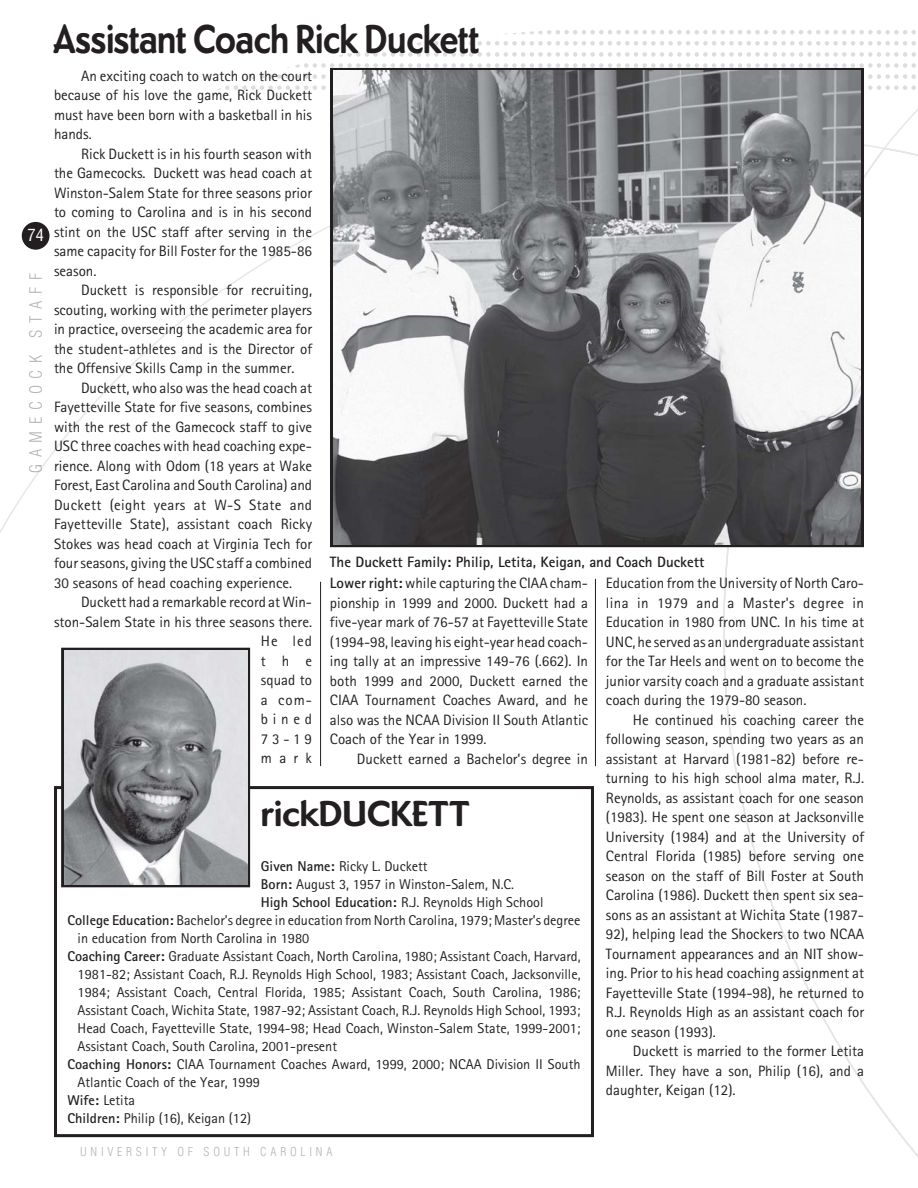
<style>
.page{position:relative;width:918px;height:1188px;background:#fff}
.page>*{position:absolute;margin:0;border:0;box-sizing:border-box;transform-origin:0 0}
.t1{font:700 42px "Dundee";color:#231f20;scale:.85 1}
.t2{font:700 37.5px "Dundee";color:#231f20}
.t3{font:300 condensed 16.5px "Helvetica";letter-spacing:.4em;color:#b2b4b6}
.t4{font:condensed 16.5px "Helvetica";color:#fff}
.t5{font:15px/19.5px "Rotis Sans Serif";color:#231f20;text-align:justify}
.t6{font:700 15px "Rotis Sans Serif";color:#231f20}
.t7{font:14.25px "Rotis Sans Serif";color:#231f20}
.t8{font:300 condensed 12px "Helvetica";letter-spacing:.31em;color:#b2b4b6}
.s1{font-weight:700}
</style>
<div class="page">
<svg style="left:505px;top:30px;width:411px;height:4px"></svg>
<svg style="left:401px;top:41px;width:515px;height:5px"></svg>
<svg style="left:339px;top:52px;width:577px;height:5px"></svg>
<svg style="left:287px;top:63px;width:629px;height:5px"></svg>
<svg style="left:251px;top:74px;width:665px;height:5px"></svg>
<svg style="left:217px;top:85px;width:699px;height:5px"></svg>
<div style="left:22px;top:222px;width:28px;height:28px;background:#231f20;border-radius:50%"></div>
<div style="left:54px;top:786px;width:540px;height:351px;border:3px solid #231f20"></div>
<div style="left:330px;top:68px;width:534px;height:479px;border:3px solid #231f20"></div>
<div style="left:61px;top:648px;width:189px;height:239px;border:3px solid #231f20"></div>
<hr style="left:595px;top:579px;width:1px;height:187px;background:#231f20">
<hr style="left:320px;top:582px;width:1px;height:184px;background:#231f20">
<img style="left:64px;top:651px;width:183px;height:233px">
<img style="left:333px;top:71px;width:528px;height:473px">
<p class="t4" style="left:28px;top:229px;width:18px">74</p>
<p class="t3" style="left:30px;top:473px;width:202px;rotate:-90deg">GAMECOCK STAFF</p>
<h1 class="t1" style="left:54px;top:24px;width:502px">Assistant Coach Rick Duckett</h1>
<p class="t5" style="left:54px;top:68px;width:260px;text-indent:27px">An exciting coach to watch on the court because of his love the game, Rick Duckett must have been born with a basketball in his hands.</p>
<p class="t5" style="left:54px;top:146px;width:260px;text-indent:27px">Rick Duckett is in his fourth season with the Gamecocks. Duckett was head coach at Winston-Salem State for three seasons prior to coming to Carolina and is in his second stint on the USC staff after serving in the same capacity for Bill Foster for the 1985-86 season.</p>
<p class="t5" style="left:54px;top:282px;width:260px;text-indent:27px">Duckett is responsible for recruiting, scouting, working with the perimeter players in practice, overseeing the academic area for the student-athletes and is the Director of the Offensive Skills Camp in the summer.</p>
<p class="t5" style="left:54px;top:380px;width:260px;text-indent:27px">Duckett, who also was the head coach at Fayetteville State for five seasons, combines with the rest of the Gamecock staff to give USC three coaches with head coaching expe&shy;rience. Along with Odom (18 years at Wake Forest, East Carolina and South Carolina) and Duckett (eight years at W-S State and Fayetteville State), assistant coach Ricky Stokes was head coach at Virginia Tech for four seasons, giving the USC staff a combined 30 seasons of head coaching experience.</p>
<p class="t5" style="left:54px;top:594px;width:260px;text-align:right">Duckett had a remarkable record at Win&shy;ston-Salem State in his three seasons there.<br>He led<br>the<br>squad to<br>a com-<br>bined<br>73-19<br>mark</p>
<h2 class="t2" style="left:261px;top:801px;width:210px">rickDUCKETT</h2>
<p class="t7" style="left:261px;top:861px;width:168px"><span class="s1">Given Name:</span> Ricky L. Duckett</p>
<p class="t7" style="left:261px;top:879px;width:255px"><span class="s1">Born:</span> August 3, 1957 in Winston-Salem, N.C.</p>
<p class="t7" style="left:261px;top:897px;width:284px"><span class="s1">High School Education:</span> R.J. Reynolds High School</p>
<p class="t7" style="left:68px;top:915px;width:515px"><span class="s1">College Education:</span> Bachelor’s degree in education from North Carolina, 1979; Master’s degree</p>
<p class="t7" style="left:78px;top:933px;width:233px">in education from North Carolina in 1980</p>
<p class="t7" style="left:68px;top:951px;width:515px"><span class="s1">Coaching Career:</span> Graduate Assistant Coach, North Carolina, 1980; Assistant Coach, Harvard,</p>
<p class="t7" style="left:78px;top:969px;width:505px">1981-82; Assistant Coach, R.J. Reynolds High School, 1983; Assistant Coach, Jacksonville,</p>
<p class="t7" style="left:78px;top:987px;width:504px">1984; Assistant Coach, Central Florida, 1985; Assistant Coach, South Carolina, 1986;</p>
<p class="t7" style="left:78px;top:1005px;width:505px">Assistant Coach, Wichita State, 1987-92; Assistant Coach, R.J. Reynolds High School, 1993;</p>
<p class="t7" style="left:78px;top:1023px;width:505px">Head Coach, Fayetteville State, 1994-98; Head Coach, Winston-Salem State, 1999-2001;</p>
<p class="t7" style="left:78px;top:1041px;width:261px">Assistant Coach, South Carolina, 2001-present</p>
<p class="t7" style="left:68px;top:1059px;width:515px"><span class="s1">Coaching Honors:</span> CIAA Tournament Coaches Award, 1999, 2000; NCAA Division II South</p>
<p class="t7" style="left:78px;top:1077px;width:184px">Atlantic Coach of the Year, 1999</p>
<p class="t7" style="left:68px;top:1095px;width:69px"><span class="s1">Wife:</span> Letita</p>
<p class="t7" style="left:68px;top:1113px;width:185px"><span class="s1">Children:</span> Philip (16), Keigan (12)</p>
<p class="t6" style="left:330px;top:557px;width:376px">The Duckett Family: Philip, Letita, Keigan, and Coach Duckett</p>
<p class="t5" style="left:330px;top:575px;width:260px"><span class="s1">Lower right:</span> while capturing the CIAA cham&shy;pionship in 1999 and 2000. Duckett had a five-year mark of 76-57 at Fayetteville State (1994-98, leaving his eight-year head coach&shy;ing tally at an impressive 149-76 (.662). In both 1999 and 2000, Duckett earned the CIAA Tournament Coaches Award, and he also was the NCAA Division II South Atlantic Coach of the Year in 1999.</p>
<p class="t5" style="left:357px;top:751px;width:233px">Duckett earned a Bachelor’s degree in</p>
<p class="t5" style="left:606px;top:575px;width:260px">Education from the University of North Caro&shy;lina in 1979 and a Master’s degree in Education in 1980 from UNC. In his time at UNC, he served as an undergraduate assistant for the Tar Heels and went on to become the junior varsity coach and a graduate assistant coach during the 1979-80 season.</p>
<p class="t5" style="left:606px;top:712px;width:260px;text-indent:27px">He continued his coaching career the following season, spending two years as an assistant at Harvard (1981-82) before re&shy;turning to his high school alma mater, R.J.<br>Reynolds, as assistant coach for one season (1983). He spent one season at Jacksonville University (1984) and at the University of Central Florida (1985) before serving one season on the staff of Bill Foster at South Carolina (1986). Duckett then spent six sea&shy;sons as an assistant at Wichita State (1987- 92), helping lead the Shockers to two NCAA Tournament appearances and an NIT show&shy;ing. Prior to his head coaching assignment at Fayetteville State (1994-98), he returned to R.J. Reynolds High as an assistant coach for one season (1993).</p>
<p class="t5" style="left:606px;top:1043px;width:260px;text-indent:27px">Duckett is married to the former Letita Miller. They have a son, Philip (16), and a daughter, Keigan (12).</p>
<p class="t8" style="left:80px;top:1147px;width:254px">UNIVERSITY OF SOUTH CAROLINA</p>
</div>
